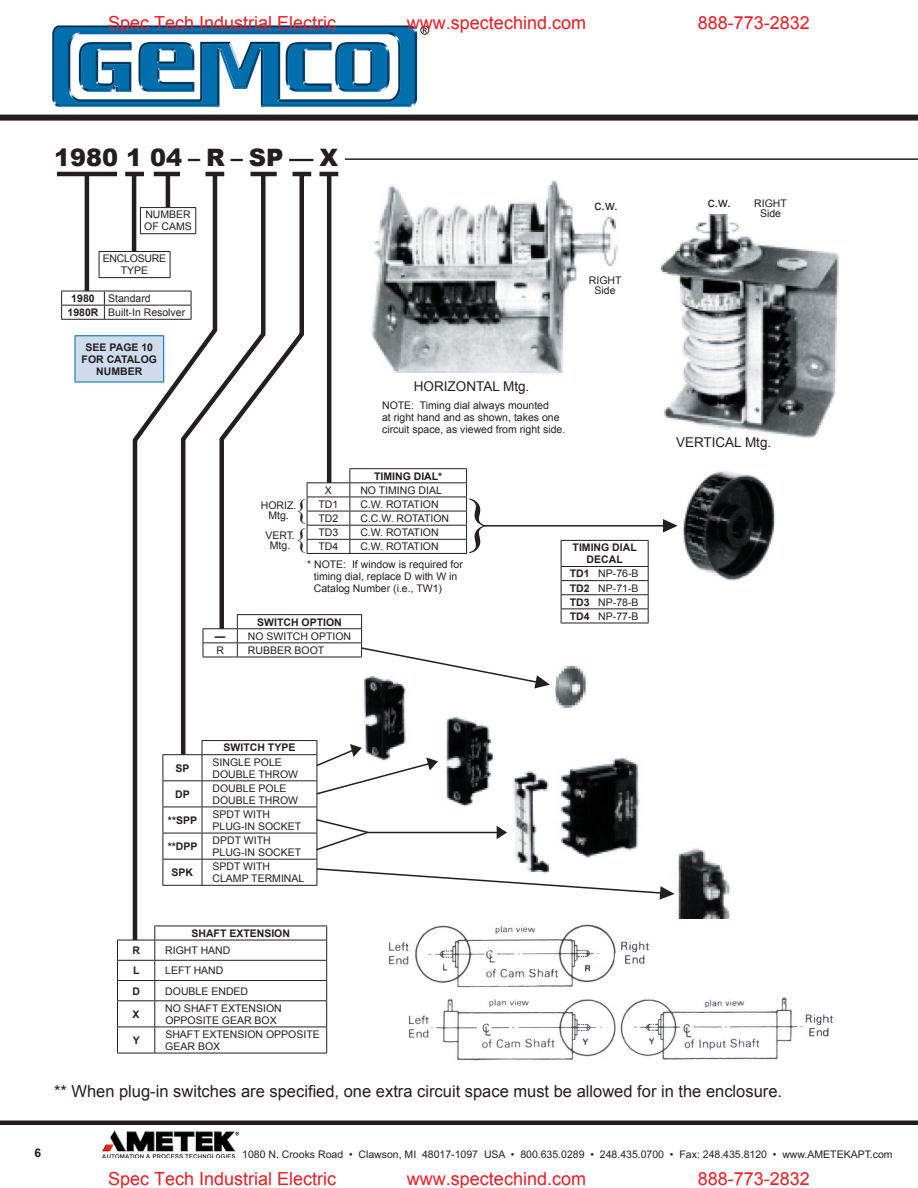
<style>
.page{position:relative;width:918px;height:1188px;background:#fff}
.page>*{position:absolute;margin:0;border:0;box-sizing:border-box;transform-origin:0 0}
.t1{font:60px "Times New Roman";color:#231f20}
.t2{font:27px/29px "Times New Roman";color:#231f20}
.t3{font:900 24px "Arial";color:#231f20}
.t4{font:18px "Arial";color:#ed1c24}
.t5{font:16.5px "Arial";color:#231f20}
.t6{font:13.5px "Arial";color:#231f20}
.t7{font:700 12px "Arial";color:#231f20}
.t8{font:10.5px/12px "Arial";color:#231f20}
.t9{font:700 10.5px/12px "Arial";color:#231f20;text-align:center}
.t10{font:10.5px/12px "Arial";letter-spacing:-.025em;color:#231f20;text-align:center}
.s1{font-weight:700}
</style>
<div class="page">
<div style="left:0;top:1120px;width:918px;height:5px;background:#231f20"></div>
<img style="left:102px;top:1130px;width:138px;height:28px">
<div style="left:0;top:115px;width:918px;height:6px;background:#231f20"></div>
<img style="left:52px;top:25px;width:378px;height:82px">
<hr style="left:345px;top:158px;width:573px;height:2px;background:#231f20">
<img style="left:677px;top:848px;width:54px;height:71px">
<img style="left:364px;top:691px;width:42px;height:50px">
<hr style="left:85px;top:175px;width:4px;height:116px;background:#231f20">
<img style="left:388px;top:924px;width:445px;height:137px">
<img style="left:551px;top:181px;width:67px;height:193px">
<img style="left:660px;top:215px;width:179px;height:223px">
<img style="left:682px;top:471px;width:94px;height:110px">
<img style="left:555px;top:665px;width:31px;height:43px">
<img style="left:446px;top:717px;width:45px;height:24px">
<hr style="left:57px;top:172px;width:60px;height:4px;background:#231f20">
<svg style="left:125px;top:172px;width:6px;height:4px"></svg>
<hr style="left:99px;top:251px;width:71px;height:1px;background:#231f20">
<svg style="left:99px;top:252px;width:1px;height:25px"></svg>
<hr style="left:99px;top:277px;width:71px;height:1px;background:#231f20">
<svg style="left:61px;top:291px;width:70px;height:28px"></svg>
<hr style="left:61px;top:319px;width:130px;height:1px;background:#231f20">
<svg style="left:131px;top:171px;width:88px;height:755px"></svg>
<svg style="left:663px;top:519px;width:15px;height:14px"></svg>
<hr style="left:485px;top:525px;width:182px;height:2px;background:#231f20">
<svg style="left:561px;top:540px;width:88px;height:83px"></svg>
<hr style="left:561px;top:623px;width:88px;height:1px;background:#231f20">
<hr style="left:202px;top:740px;width:115px;height:1px;background:#231f20">
<svg style="left:203px;top:171px;width:348px;height:520px"></svg>
<hr style="left:203px;top:657px;width:34px;height:1px;background:#231f20">
<div style="left:75px;top:336px;width:89px;height:46px;background:#cedced"></div>
<hr style="left:75px;top:335px;width:89px;height:1px;background:#0068a5">
<hr style="left:75px;top:336px;width:1px;height:46px;background:#0068a5">
<hr style="left:163px;top:336px;width:1px;height:46px;background:#0068a5">
<hr style="left:75px;top:382px;width:89px;height:1px;background:#0068a5">
<hr style="left:155px;top:1053px;width:172px;height:1px;background:#231f20">
<svg style="left:117px;top:926px;width:210px;height:127px"></svg>
<hr style="left:117px;top:1053px;width:38px;height:1px;background:#231f20">
<svg style="left:163px;top:741px;width:512px;height:160px"></svg>
<h3 class="t4" style="left:108px;top:11px;width:230px">Spec Tech Industrial Electric</h3>
<h3 class="t4" style="left:407px;top:11px;width:181px">www.spectechind.com</h3>
<h3 class="t4" style="left:698px;top:11px;width:114px">888-773-2832</h3>
<h3 class="t3" style="left:54px;top:140px;width:286px">1980 1 04 – R – SP — X</h3>
<p class="t8" style="left:144px;top:209px;width:49px">NUMBER<br>OF CAMS</p>
<p class="t10" style="left:103px;top:253px;width:65px">ENCLOSURE<br>TYPE</p>
<p class="t8" style="left:68px;top:291px;width:119px;line-height:14.1px;text-align:center">Standard<br><span class="s1">1980R</span> Built-In Resolver</p>
<p class="t9" style="left:71px;top:293px;width:25px">1980</p>
<p class="t9" style="left:82px;top:341px;width:77px">SEE PAGE 10<br>FOR CATALOG<br>NUMBER</p>
<p class="t6" style="left:595px;top:196px;width:25px">c.w.</p>
<p class="t6" style="left:708px;top:193px;width:25px">c.w.</p>
<p class="t8" style="left:589px;top:275px;width:34px;line-height:10.5px;text-align:center">RIGHT<br>Side</p>
<p class="t8" style="left:754px;top:198px;width:34px;line-height:10.5px;text-align:center">RIGHT<br>Side</p>
<p class="t6" style="left:414px;top:377px;width:117px">HORIZONTAL Mtg.</p>
<p class="t8" style="left:382px;top:400px;width:185px">NOTE: Timing dial always mounted<br>at right hand and as shown, takes one circuit space, as viewed from right side.</p>
<p class="t9" style="left:374px;top:470px;width:70px">TIMING DIAL*</p>
<p class="t6" style="left:676px;top:433px;width:97px">VERTICAL Mtg.</p>
<p class="t8" style="left:325px;top:484px;width:9px">X</p>
<p class="t8" style="left:360px;top:484px;width:83px">NO TIMING DIAL</p>
<p class="t8" style="left:319px;top:498px;width:21px">TD1</p>
<p class="t8" style="left:360px;top:498px;width:80px">C.W. ROTATION</p>
<p class="t8" style="left:319px;top:512px;width:21px">TD2</p>
<p class="t8" style="left:360px;top:512px;width:90px">C.C.W. ROTATION</p>
<p class="t8" style="left:319px;top:526px;width:21px">TD3</p>
<p class="t8" style="left:360px;top:526px;width:80px">C.W. ROTATION</p>
<p class="t8" style="left:319px;top:541px;width:21px">TD4</p>
<h1 class="t1" style="left:464px;top:480px;width:30px">}</h1>
<h2 class="t2" style="left:294px;top:494px;width:14px">{ {</h2>
<p class="t8" style="left:261px;top:500px;width:37px;line-height:10.5px;text-align:center">HORIZ.<br>Mtg.</p>
<p class="t8" style="left:265px;top:530px;width:31px;line-height:10.5px;text-align:center">VERT.<br>Mtg.</p>
<p class="t8" style="left:307px;top:538px;width:157px;line-height:17.7px;text-indent:53px">C.W. ROTATION<br>* NOTE: If window is required for</p>
<p class="t8" style="left:314px;top:570px;width:145px">timing dial, replace D with W in<br>Catalog Number (i.e., TW1)</p>
<p class="t9" style="left:257px;top:616px;width:86px">SWITCH OPTION</p>
<p class="t8" style="left:215px;top:629px;width:138px;line-height:14.1px"><span class="s1">—</span> NO SWITCH OPTION<br>R</p>
<p class="t8" style="left:248px;top:644px;width:78px">RUBBER BOOT</p>
<p class="t9" style="left:573px;top:542px;width:66px">TIMING DIAL<br>DECAL</p>
<p class="t8" style="left:570px;top:567px;width:70px;line-height:14.1px;text-align:justify"><span class="s1">TD1</span> NP-76-B <span class="s1">TD2</span> NP-71-B <span class="s1">TD3</span> NP-78-B <span class="s1">TD4</span> NP-77-B</p>
<p class="t9" style="left:224px;top:742px;width:73px">SWITCH TYPE</p>
<p class="t9" style="left:176px;top:762px;width:16px">SP</p>
<p class="t8" style="left:213px;top:756px;width:87px">SINGLE POLE<br>DOUBLE THROW</p>
<p class="t9" style="left:175px;top:788px;width:16px">DP</p>
<p class="t8" style="left:213px;top:782px;width:87px">DOUBLE POLE<br>DOUBLE THROW</p>
<p class="t9" style="left:168px;top:814px;width:31px">**SPP</p>
<p class="t8" style="left:213px;top:808px;width:90px">SPDT WITH<br>PLUG-IN SOCKET</p>
<p class="t9" style="left:168px;top:841px;width:31px">**DPP</p>
<p class="t8" style="left:213px;top:834px;width:90px">DPDT WITH<br>PLUG-IN SOCKET</p>
<p class="t9" style="left:172px;top:867px;width:23px">SPK</p>
<p class="t8" style="left:213px;top:861px;width:93px">SPDT WITH<br>CLAMP TERMINAL</p>
<p class="t9" style="left:191px;top:927px;width:100px">SHAFT EXTENSION</p>
<p class="t9" style="left:132px;top:945px;width:9px">R</p>
<p class="t8" style="left:165px;top:944px;width:67px">RIGHT HAND</p>
<p class="t9" style="left:133px;top:965px;width:8px">L</p>
<p class="t8" style="left:165px;top:965px;width:60px">LEFT HAND</p>
<p class="t9" style="left:132px;top:985px;width:9px">D</p>
<p class="t8" style="left:165px;top:985px;width:84px">DOUBLE ENDED</p>
<p class="t9" style="left:133px;top:1008px;width:9px">X</p>
<p class="t8" style="left:165px;top:1002px;width:118px">NO SHAFT EXTENSION<br>OPPOSITE GEAR BOX</p>
<p class="t9" style="left:133px;top:1035px;width:9px">Y</p>
<p class="t8" style="left:165px;top:1028px;width:156px">SHAFT EXTENSION OPPOSITE<br>GEAR BOX</p>
<h3 class="t5" style="left:54px;top:1081px;width:730px">** When plug-in switches are specified, one extra circuit space must be allowed for in the enclosure.</h3>
<p class="t7" style="left:34px;top:1145px;width:8px">6</p>
<p class="t8" style="left:242px;top:1148px;width:652px">1080 N. Crooks Road • Clawson, MI 48017-1097 USA • 800.635.0289 • 248.435.0700 • Fax: 248.435.8120 • www.AMETEKAPT.com</p>
<h3 class="t4" style="left:108px;top:1166px;width:230px">Spec Tech Industrial Electric</h3>
<h3 class="t4" style="left:407px;top:1166px;width:181px">www.spectechind.com</h3>
<h3 class="t4" style="left:698px;top:1166px;width:114px">888-773-2832</h3>
</div>
